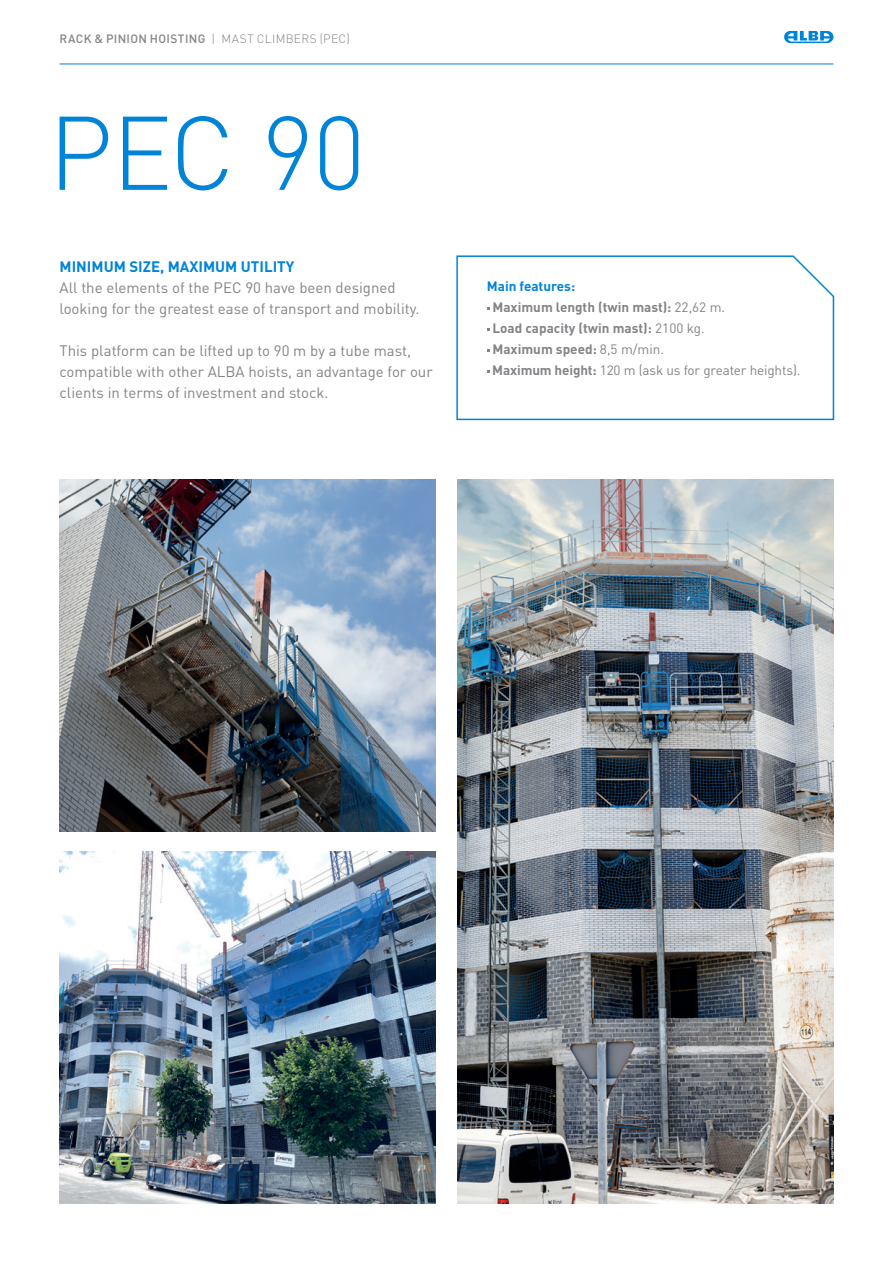
<style>
.page{position:relative;width:893px;height:1263px;background:#fff}
.page>*{position:absolute;margin:0;border:0;box-sizing:border-box;transform-origin:0 0}
.t1{font:300 102.75px "DIN Pro";color:#0084d8}
.t2{font:15px/21px "DIN Pro";color:#828487}
.t3{font:700 15px "DIN Pro";color:#0084d8}
.t4{font:700 13.5px/21px "DIN Pro";color:#828487}
.t5{font:500 12px "DIN Pro";letter-spacing:.03em;color:#828487}
.s1{font-weight:300}
.s2{color:#0084d8}
.s3{font-weight:400}
</style>
<div class="page">
<svg style="left:784px;top:31px;width:49px;height:12px"></svg>
<img style="left:457px;top:479px;width:376px;height:724px">
<img style="left:60px;top:479px;width:376px;height:352px">
<img style="left:60px;top:852px;width:376px;height:351px">
<hr style="left:60px;top:64px;width:773px;height:1px;background:#0084d8">
<svg style="left:456px;top:255px;width:379px;height:166px"></svg>
<p class="t5" style="left:60px;top:31px;width:292px">RACK &amp; PINION HOISTING <span class="s1">| MAST CLIMBERS (PEC)</span></p>
<h1 class="t1" style="left:48px;top:83px;width:319px">PEC 90</h1>
<p class="t3" style="left:60px;top:256px;width:236px">MINIMUM SIZE, MAXIMUM UTILITY</p>
<p class="t2" style="left:60px;top:276px;width:362px">All the elements of the PEC 90 have been designed looking for the greatest ease of transport and mobility.</p>
<p class="t2" style="left:60px;top:339px;width:375px">This platform can be lifted up to 90 m by a tube mast, compatible with other ALBA hoists, an advantage for our clients in terms of investment and stock.</p>
<p class="t4" style="left:492px;top:275px;width:310px;text-indent:-5px"><span class="s2">Main features:<br></span>Maximum length (twin mast): <span class="s3">22,62 m.<br></span>Load capacity (twin mast): <span class="s3">2100 kg.<br></span>Maximum speed: <span class="s3">8,5 m/min.<br></span>Maximum height: <span class="s3">120 m (ask us for greater heights).</span></p>
</div>
